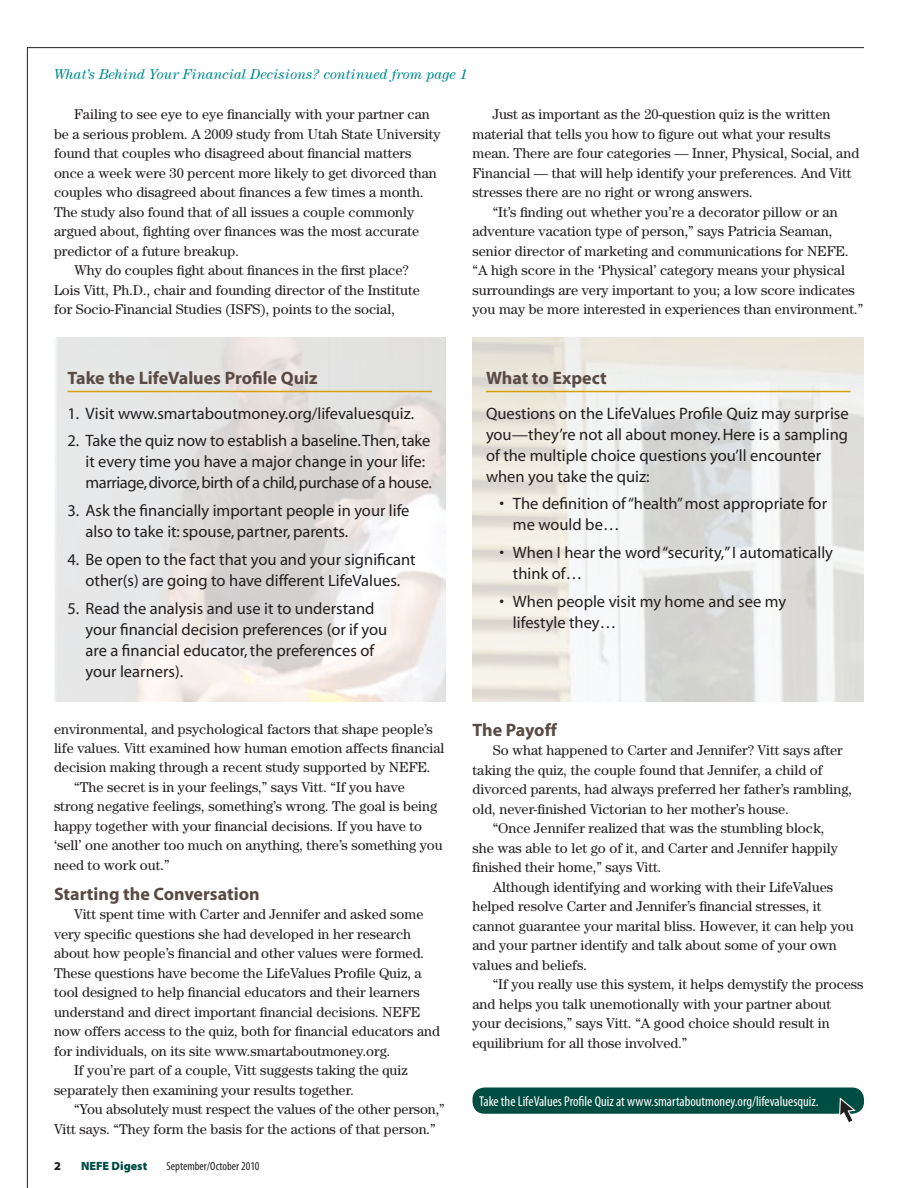
<style>
.page{position:relative;width:918px;height:1188px;background:#fff}
.page>*{position:absolute;margin:0;border:0;box-sizing:border-box;transform-origin:0 0}
.t1{font:700 18px "Myriad";color:#594a44}
.t2{font:16.5px/21px "Myriad";color:#231f20}
.t3{font:14.25px "Century";color:#231f20}
.t4{font:condensed 14.25px "Myriad Pro";color:#fff}
.t5{font:italic 14.25px "Century";color:#008a8b}
.t6{font:condensed 12px "Myriad Pro";color:#231f20}
.t7{font:900 12px "Myriad Pro";color:#004d43}
.t8{font:900 12px "Myriad Pro";color:#231f20}
</style>
<div class="page">
<img style="left:472px;top:338px;width:392px;height:364px">
<hr style="left:27px;top:47px;width:837px;height:1px;background:#231f20">
<hr style="left:27px;top:47px;width:1px;height:1141px;background:#231f20">
<div style="left:472px;top:1088px;width:392px;height:26px;background:#004d43;border-radius:12px"></div>
<svg style="left:838px;top:1097px;width:18px;height:25px"></svg>
<hr style="left:68px;top:391px;width:364px;height:1px;background:#d5a10f">
<hr style="left:486px;top:391px;width:364px;height:1px;background:#d5a10f">
<p class="t5" style="left:54px;top:66px;width:415px">What’s Behind Your Financial Decisions? continued from page 1</p>
<p class="t3" style="left:74px;top:106px;width:357px">Failing to see eye to eye financially with your partner can</p>
<p class="t3" style="left:54px;top:126px;width:388px">be a serious problem. A 2009 study from Utah State University</p>
<p class="t3" style="left:54px;top:145px;width:359px">found that couples who disagreed about financial matters</p>
<p class="t3" style="left:54px;top:165px;width:384px">once a week were 30 percent more likely to get divorced than</p>
<p class="t3" style="left:54px;top:184px;width:371px">couples who disagreed about finances a few times a month.</p>
<p class="t3" style="left:54px;top:204px;width:362px">The study also found that of all issues a couple commonly</p>
<p class="t3" style="left:54px;top:223px;width:367px">argued about, fighting over finances was the most accurate</p>
<p class="t3" style="left:54px;top:243px;width:186px">predictor of a future breakup.</p>
<p class="t3" style="left:74px;top:262px;width:336px">Why do couples fight about finances in the first place?</p>
<p class="t3" style="left:54px;top:281px;width:367px">Lois Vitt, Ph.D., chair and founding director of the Institute</p>
<p class="t3" style="left:54px;top:301px;width:342px">for Socio-Financial Studies (ISFS), points to the social,</p>
<p class="t1" style="left:68px;top:369px;width:252px">Take the LifeValues Profile Quiz</p>
<p class="t2" style="left:68px;top:403px;width:348px">1. Visit www.smartaboutmoney.org/lifevaluesquiz.</p>
<p class="t2" style="left:85px;top:431px;width:348px;text-indent:-18px">2. Take the quiz now to establish a baseline.Then,take it every time you have a major change in your life: marriage,divorce,birth of a child,purchase of a house.</p>
<p class="t2" style="left:85px;top:501px;width:326px;text-indent:-18px">3. Ask the financially important people in your life also to take it:spouse, partner, parents.</p>
<p class="t2" style="left:67px;top:549px;width:350px;text-align:center">4. Be open to the fact that you and your significant other(s) are going to have different LifeValues.</p>
<p class="t2" style="left:85px;top:598px;width:303px;text-indent:-18px">5. Read the analysis and use it to understand your financial decision preferences (or if you are a financial educator,the preferences of your learners).</p>
<p class="t3" style="left:54px;top:720px;width:380px">environmental, and psychological factors that shape people’s</p>
<p class="t3" style="left:54px;top:740px;width:392px">life values. Vitt examined how human emotion affects financial</p>
<p class="t3" style="left:54px;top:759px;width:378px">decision making through a recent study supported by NEFE.</p>
<p class="t3" style="left:74px;top:779px;width:332px">“The secret is in your feelings,” says Vitt. “If you have</p>
<p class="t3" style="left:54px;top:798px;width:385px">strong negative feelings, something’s wrong. The goal is being</p>
<p class="t3" style="left:54px;top:818px;width:370px">happy together with your financial decisions. If you have to</p>
<p class="t3" style="left:54px;top:837px;width:390px">‘sell’ one another too much on anything, there’s something you</p>
<p class="t3" style="left:54px;top:857px;width:117px">need to work out.”</p>
<p class="t1" style="left:54px;top:884px;width:207px">Starting the Conversation</p>
<p class="t3" style="left:74px;top:906px;width:351px">Vitt spent time with Carter and Jennifer and asked some</p>
<p class="t3" style="left:54px;top:925px;width:359px">very specific questions she had developed in her research</p>
<p class="t3" style="left:54px;top:945px;width:372px">about how people’s financial and other values were formed.</p>
<p class="t3" style="left:54px;top:964px;width:369px">These questions have become the LifeValues Profile Quiz, a</p>
<p class="t3" style="left:54px;top:984px;width:367px">tool designed to help financial educators and their learners</p>
<p class="t3" style="left:54px;top:1003px;width:368px">understand and direct important financial decisions. NEFE</p>
<p class="t3" style="left:54px;top:1023px;width:388px">now offers access to the quiz, both for financial educators and</p>
<p class="t3" style="left:54px;top:1042px;width:338px">for individuals, on its site www.smartaboutmoney.org.</p>
<p class="t3" style="left:74px;top:1062px;width:335px">If you’re part of a couple, Vitt suggests taking the quiz</p>
<p class="t3" style="left:54px;top:1081px;width:302px">separately then examining your results together.</p>
<p class="t3" style="left:74px;top:1101px;width:372px">“You absolutely must respect the values of the other person,”</p>
<p class="t3" style="left:54px;top:1120px;width:383px">Vitt says. “They form the basis for the actions of that person.”</p>
<p class="t8" style="left:54px;top:1158px;width:8px">2</p>
<p class="t7" style="left:81px;top:1158px;width:68px">NEFE Digest</p>
<p class="t6" style="left:166px;top:1159px;width:95px">September/October 2010</p>
<p class="t3" style="left:493px;top:106px;width:339px">Just as important as the 20-question quiz is the written</p>
<p class="t3" style="left:472px;top:125px;width:359px">material that tells you how to figure out what your results</p>
<p class="t3" style="left:472px;top:145px;width:388px">mean. There are four categories — Inner, Physical, Social, and</p>
<p class="t3" style="left:472px;top:164px;width:381px">Financial — that will help identify your preferences. And Vitt</p>
<p class="t3" style="left:472px;top:184px;width:282px">stresses there are no right or wrong answers.</p>
<p class="t3" style="left:493px;top:203px;width:346px">“It’s finding out whether you’re a decorator pillow or an</p>
<p class="t3" style="left:472px;top:223px;width:361px">adventure vacation type of person,” says Patricia Seaman,</p>
<p class="t3" style="left:472px;top:242px;width:378px">senior director of marketing and communications for NEFE.</p>
<p class="t3" style="left:472px;top:262px;width:374px">“A high score in the ‘Physical’ category means your physical</p>
<p class="t3" style="left:472px;top:281px;width:384px">surroundings are very important to you; a low score indicates</p>
<p class="t3" style="left:472px;top:301px;width:392px">you may be more interested in experiences than environment.”</p>
<p class="t1" style="left:486px;top:369px;width:122px">What to Expect</p>
<p class="t2" style="left:486px;top:403px;width:364px">Questions on the LifeValues Profile Quiz may surprise you—they’re not all about money.Here is a sampling of the multiple choice questions you’ll encounter when you take the quiz:</p>
<p class="t2" style="left:513px;top:494px;width:316px;text-indent:-13px">• The definition of“health”most appropriate for me would be…</p>
<p class="t2" style="left:513px;top:543px;width:322px;text-indent:-13px">• When I hear the word“security,”I automatically think of…</p>
<p class="t2" style="left:513px;top:591px;width:275px;text-indent:-13px">• When people visit my home and see my lifestyle they…</p>
<p class="t1" style="left:472px;top:720px;width:86px">The Payoff</p>
<p class="t3" style="left:493px;top:742px;width:352px">So what happened to Carter and Jennifer? Vitt says after</p>
<p class="t3" style="left:473px;top:762px;width:352px">taking the quiz, the couple found that Jennifer, a child of</p>
<p class="t3" style="left:473px;top:781px;width:381px">divorced parents, had always preferred her father’s rambling,</p>
<p class="t3" style="left:473px;top:801px;width:318px">old, never-finished Victorian to her mother’s house.</p>
<p class="t3" style="left:493px;top:820px;width:333px">“Once Jennifer realized that was the stumbling block,</p>
<p class="t3" style="left:473px;top:840px;width:367px">she was able to let go of it, and Carter and Jennifer happily</p>
<p class="t3" style="left:473px;top:859px;width:190px">finished their home,” says Vitt.</p>
<p class="t3" style="left:493px;top:878px;width:342px">Although identifying and working with their LifeValues</p>
<p class="t3" style="left:473px;top:898px;width:351px">helped resolve Carter and Jennifer’s financial stresses, it</p>
<p class="t3" style="left:473px;top:917px;width:383px">cannot guarantee your marital bliss. However, it can help you</p>
<p class="t3" style="left:473px;top:937px;width:366px">and your partner identify and talk about some of your own</p>
<p class="t3" style="left:473px;top:956px;width:116px">values and beliefs.</p>
<p class="t3" style="left:493px;top:976px;width:372px">“If you really use this system, it helps demystify the process</p>
<p class="t3" style="left:473px;top:995px;width:360px">and helps you talk unemotionally with your partner about</p>
<p class="t3" style="left:473px;top:1015px;width:359px">your decisions,” says Vitt. “A good choice should result in</p>
<p class="t3" style="left:473px;top:1034px;width:217px">equilibrium for all those involved.”</p>
<p class="t4" style="left:479px;top:1092px;width:341px">Take the LifeValues Profile Quiz at www.smartaboutmoney.org/lifevaluesquiz.</p>
</div>
